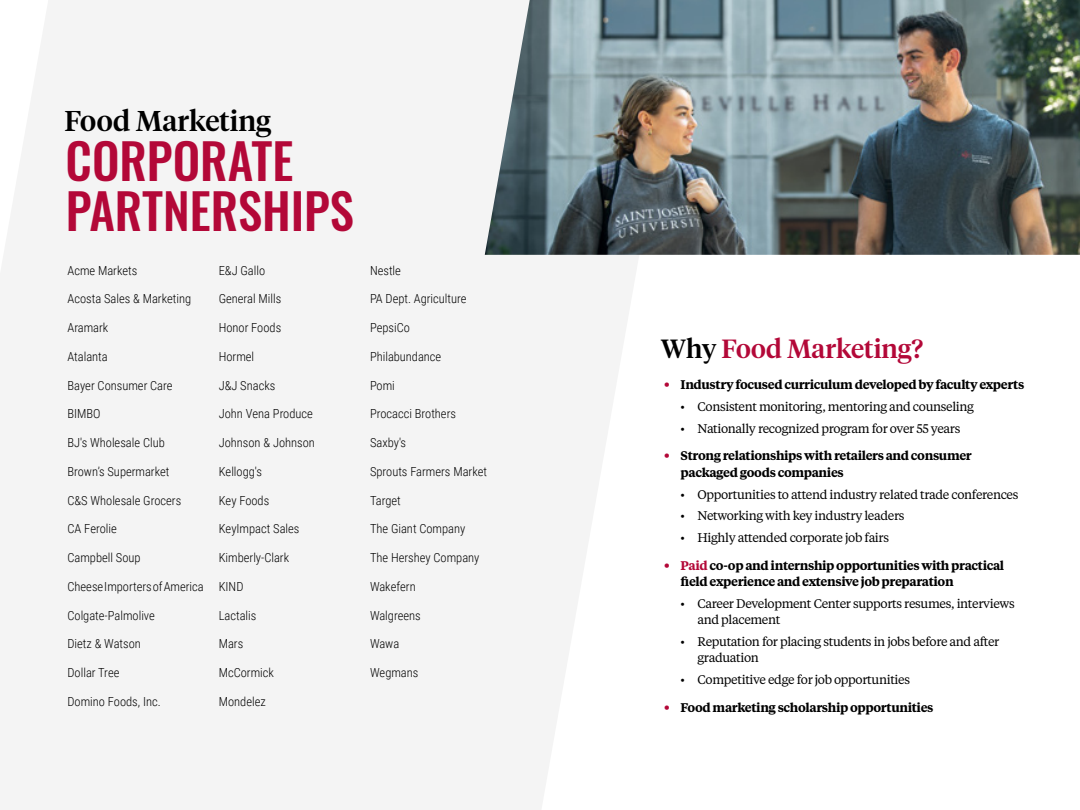
<style>
.page{position:relative;width:1080px;height:810px;background:#fff}
.page>*{position:absolute;margin:0;border:0;box-sizing:border-box;transform-origin:0 0}
.t1{font:48.88px/50.2px "Oswald";color:#b30838}
.t2{font:500 28.5px "Tiempos Headline";color:#000}
.t3{font:500 26.25px "Tiempos Headline";color:#b30838}
.t4{font:300 12.5px "Roboto Condensed";color:#000}
.t5{font:12.5px/16.2px "Tiempos Text";letter-spacing:-.03em;color:#000}
.t6{font:600 12.5px/16.2px "Tiempos Text";letter-spacing:-.03em;color:#000}
.s1{color:#000}
.s2{font-family:"Frutiger LT Std";font-weight:900;color:#b30838}
.s3{color:#b30838}
</style>
<div class="page">
<div style="left:0;top:0;width:639px;height:810px;background:#f4f4f4"></div>
<img style="left:485px;top:0;width:595px;height:255px">
<h2 class="t2" style="left:65px;top:101px;width:208px">Food Marketing</h2>
<h1 class="t1" style="left:66px;top:131px;width:290px">CORPORATE<br>PARTNERSHIPS</h1>
<p class="t4" style="left:68px;top:261px;width:71px">Acme Markets</p>
<p class="t4" style="left:68px;top:290px;width:125px">Acosta Sales &amp; Marketing</p>
<p class="t4" style="left:68px;top:319px;width:42px">Aramark</p>
<p class="t4" style="left:68px;top:348px;width:42px">Atalanta</p>
<p class="t4" style="left:68px;top:376px;width:107px">Bayer Consumer Care</p>
<p class="t4" style="left:68px;top:405px;width:35px">BIMBO</p>
<p class="t4" style="left:68px;top:434px;width:99px">BJ's Wholesale Club</p>
<p class="t4" style="left:68px;top:463px;width:104px">Brown’s Supermarket</p>
<p class="t4" style="left:68px;top:491px;width:115px">C&amp;S Wholesale Grocers</p>
<p class="t4" style="left:68px;top:520px;width:51px">CA Ferolie</p>
<p class="t4" style="left:68px;top:549px;width:75px">Campbell Soup</p>
<p class="t4" style="left:68px;top:578px;width:138px">Cheese Importers of America</p>
<p class="t4" style="left:68px;top:606px;width:89px">Colgate-Palmolive</p>
<p class="t4" style="left:68px;top:635px;width:75px">Dietz &amp; Watson</p>
<p class="t4" style="left:68px;top:664px;width:54px">Dollar Tree</p>
<p class="t4" style="left:68px;top:693px;width:95px">Domino Foods, Inc.</p>
<p class="t4" style="left:219px;top:261px;width:48px">E&amp;J Gallo</p>
<p class="t4" style="left:219px;top:290px;width:64px">General Mills</p>
<p class="t4" style="left:219px;top:319px;width:64px">Honor Foods</p>
<p class="t4" style="left:219px;top:348px;width:37px">Hormel</p>
<p class="t4" style="left:219px;top:376px;width:58px">J&amp;J Snacks</p>
<p class="t4" style="left:219px;top:405px;width:96px">John Vena Produce</p>
<p class="t4" style="left:219px;top:434px;width:98px">Johnson &amp; Johnson</p>
<p class="t4" style="left:219px;top:463px;width:45px">Kellogg's</p>
<p class="t4" style="left:219px;top:491px;width:52px">Key Foods</p>
<p class="t4" style="left:219px;top:520px;width:82px">KeyImpact Sales</p>
<p class="t4" style="left:219px;top:549px;width:72px">Kimberly-Clark</p>
<p class="t4" style="left:219px;top:578px;width:26px">KIND</p>
<p class="t4" style="left:219px;top:606px;width:39px">Lactalis</p>
<p class="t4" style="left:219px;top:635px;width:26px">Mars</p>
<p class="t4" style="left:219px;top:664px;width:57px">McCormick</p>
<p class="t4" style="left:219px;top:693px;width:49px">Mondelez</p>
<p class="t4" style="left:370px;top:261px;width:32px">Nestle</p>
<p class="t4" style="left:370px;top:290px;width:98px">PA Dept. Agriculture</p>
<p class="t4" style="left:370px;top:319px;width:41px">PepsiCo</p>
<p class="t4" style="left:370px;top:348px;width:73px">Philabundance</p>
<p class="t4" style="left:370px;top:376px;width:26px">Pomi</p>
<p class="t4" style="left:370px;top:405px;width:88px">Procacci Brothers</p>
<p class="t4" style="left:370px;top:434px;width:38px">Saxby's</p>
<p class="t4" style="left:370px;top:463px;width:119px">Sprouts Farmers Market</p>
<p class="t4" style="left:370px;top:491px;width:32px">Target</p>
<p class="t4" style="left:370px;top:520px;width:97px">The Giant Company</p>
<p class="t4" style="left:370px;top:549px;width:111px">The Hershey Company</p>
<p class="t4" style="left:370px;top:578px;width:47px">Wakefern</p>
<p class="t4" style="left:370px;top:606px;width:52px">Walgreens</p>
<p class="t4" style="left:370px;top:635px;width:31px">Wawa</p>
<p class="t4" style="left:370px;top:664px;width:50px">Wegmans</p>
<h3 class="t3" style="left:661px;top:331px;width:264px"><span class="s1">Why</span> Food Marketing?</h3>
<p class="t6" style="left:664px;top:376px;width:362px"><span class="s2">•</span> Industry focused curriculum developed by faculty experts</p>
<p class="t5" style="left:681px;top:398px;width:295px">• Consistent monitoring, mentoring and counseling</p>
<p class="t5" style="left:681px;top:420px;width:281px">• Nationally recognized program for over 55 years</p>
<p class="t6" style="left:681px;top:447px;width:293px;text-indent:-17px"><span class="s2">•</span> Strong relationships with retailers and consumer packaged goods companies</p>
<p class="t5" style="left:681px;top:485px;width:339px">• Opportunities to attend industry related trade conferences</p>
<p class="t5" style="left:681px;top:507px;width:225px">• Networking with key industry leaders</p>
<p class="t5" style="left:681px;top:529px;width:210px">• Highly attended corporate job fairs</p>
<p class="t6" style="left:681px;top:557px;width:325px;text-indent:-17px"><span class="s2">•</span> <span class="s3">Paid</span> co-op and internship opportunities with practical field experience and extensive job preparation</p>
<p class="t5" style="left:698px;top:595px;width:319px;text-indent:-17px">• Career Development Center supports resumes, interviews and placement</p>
<p class="t5" style="left:698px;top:633px;width:303px;text-indent:-17px">• Reputation for placing students in jobs before and after graduation</p>
<p class="t5" style="left:681px;top:671px;width:231px">• Competitive edge for job opportunities</p>
<p class="t6" style="left:664px;top:699px;width:271px"><span class="s2">•</span> Food marketing scholarship opportunities</p>
</div>
